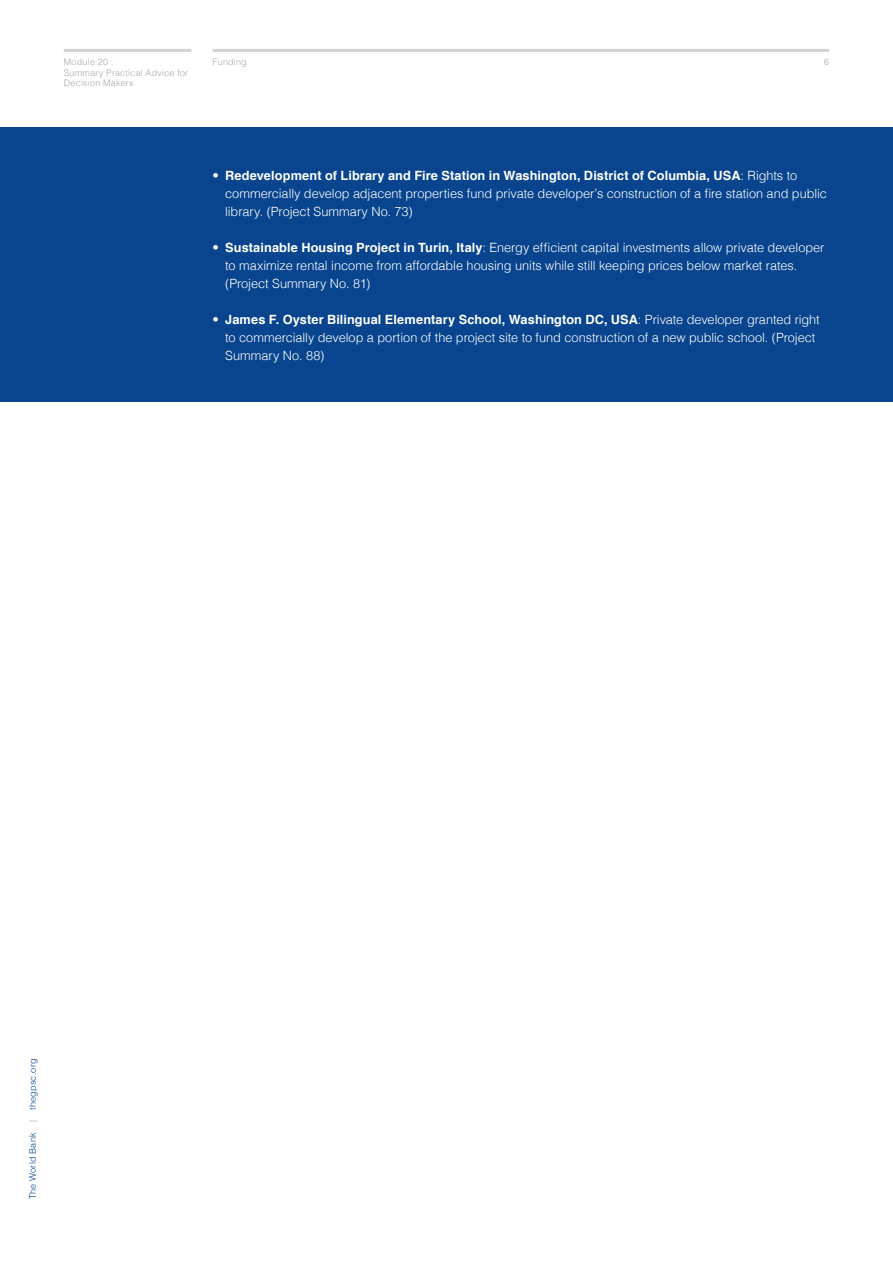
<style>
.page{position:relative;width:893px;height:1263px;background:#fff}
.page>*{position:absolute;margin:0;border:0;box-sizing:border-box;transform-origin:0 0}
.t1{font:300 12.75px/18px "Helvetica";color:#fff}
.t2{font:300 9px/10.5px "Helvetica";letter-spacing:.025em;color:#a8a9ad}
.t3{font:300 9px "Helvetica";letter-spacing:.025em;color:#09458e}
.s1{font-weight:700}
.s2{color:#a8a9ad}
</style>
<div class="page">
<hr style="left:64px;top:49px;width:127px;height:3px;background:#d1d2d4">
<hr style="left:213px;top:49px;width:616px;height:3px;background:#d1d2d4">
<div style="left:0;top:128px;width:893px;height:274px;background:#09458e"></div>
<hr style="left:892px;top:946px;width:1px;height:317px;background:#09458e">
<p class="t2" style="left:64px;top:56px;width:126px">Module 20 :<br>Summary Practical Advice for<br>Decision Makers</p>
<p class="t2" style="left:213px;top:56px;width:36px">Funding</p>
<p class="t2" style="left:824px;top:56px;width:7px">6</p>
<p class="t1" style="left:225px;top:165px;width:603px;text-indent:-13px">• <span class="s1">Redevelopment of Library and Fire Station in Washington, District of Columbia, USA</span>: Rights to commercially develop adjacent properties fund private developer’s construction of a fire station and public library. (Project Summary No. 73)</p>
<p class="t1" style="left:225px;top:237px;width:601px;text-indent:-13px">• <span class="s1">Sustainable Housing Project in Turin, Italy</span>: Energy efficient capital investments allow private developer to maximize rental income from affordable housing units while still keeping prices below market rates. (Project Summary No. 81)</p>
<p class="t1" style="left:225px;top:309px;width:596px;text-indent:-13px">• <span class="s1">James F. Oyster Bilingual Elementary School, Washington DC, USA</span>: Private developer granted right to commercially develop a portion of the project site to fund construction of a new public school. (Project<br>Summary No. 88)</p>
<p class="t3" style="left:25px;top:1199px;width:142px;rotate:-90deg">The World Bank <span class="s2">|</span> thegpsc.org</p>
</div>
